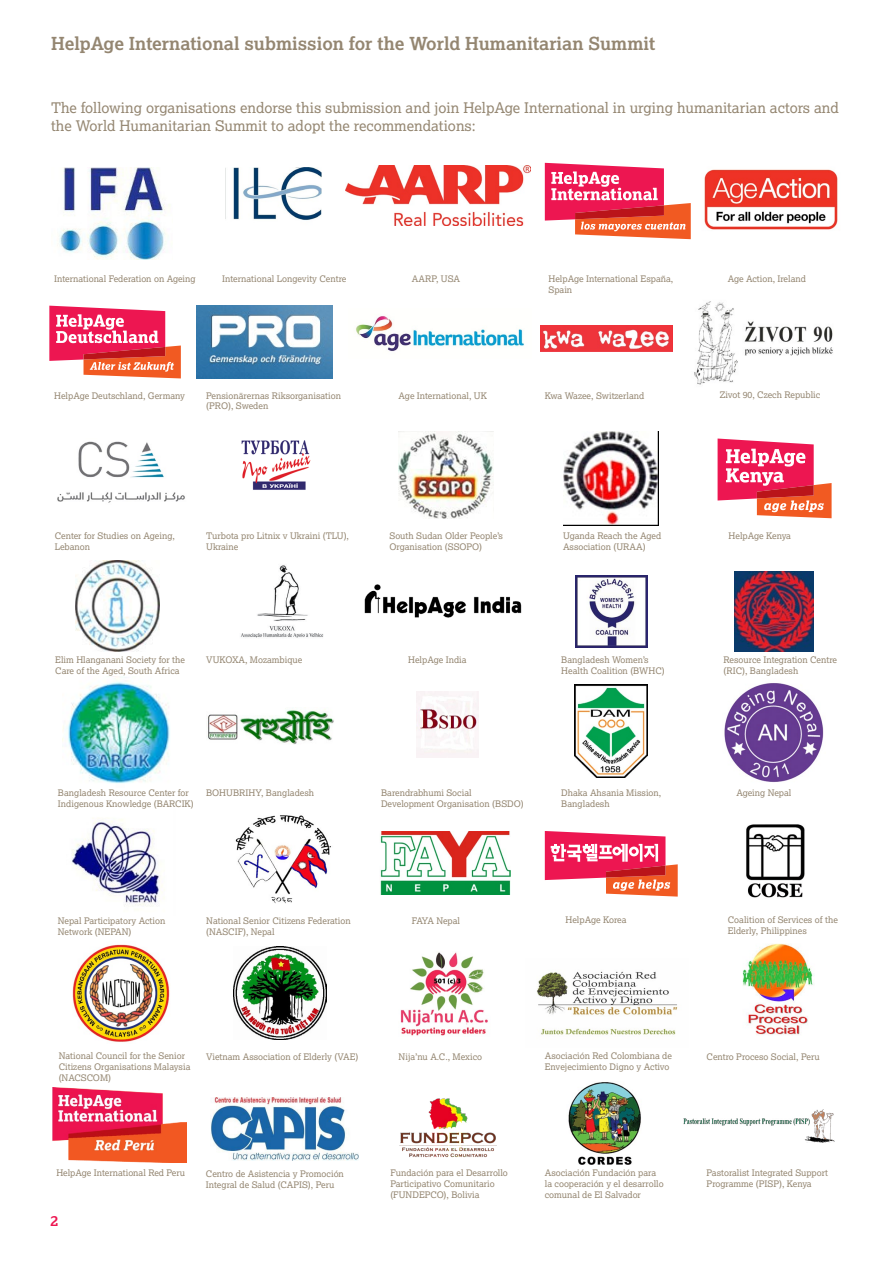
<style>
.page{position:relative;width:893px;height:1263px;background:#fff}
.page>*{position:absolute;margin:0;border:0;box-sizing:border-box;transform-origin:0 0}
.t1{font:700 18px "Lexia";color:#948671}
.t2{font:14.7px/18px "Lexia";color:#948671}
.t3{font:700 14.7px "Lexia";color:#ed1651}
.t4{font:9px/10.8px "Lexia";color:#948671}
.t5{font:9px "Lexia";letter-spacing:-.025em;color:#948671}
</style>
<div class="page">
<img style="left:690px;top:169px;width:148px;height:71px">
<img style="left:59px;top:168px;width:111px;height:91px">
<img style="left:233px;top:167px;width:89px;height:53px">
<img style="left:345px;top:165px;width:185px;height:61px">
<img style="left:355px;top:316px;width:169px;height:35px">
<svg style="left:545px;top:163px;width:146px;height:76px"></svg>
<svg style="left:49px;top:306px;width:132px;height:72px"></svg>
<svg style="left:545px;top:831px;width:133px;height:65px"></svg>
<img style="left:197px;top:306px;width:135px;height:73px">
<img style="left:540px;top:325px;width:133px;height:27px">
<img style="left:694px;top:301px;width:139px;height:84px">
<img style="left:57px;top:441px;width:128px;height:62px">
<img style="left:241px;top:440px;width:70px;height:50px">
<img style="left:399px;top:431px;width:94px;height:87px">
<img style="left:564px;top:431px;width:95px;height:94px">
<svg style="left:718px;top:438px;width:114px;height:80px"></svg>
<img style="left:76px;top:561px;width:83px;height:90px">
<img style="left:240px;top:565px;width:84px;height:73px">
<img style="left:365px;top:585px;width:157px;height:33px">
<img style="left:575px;top:575px;width:72px;height:72px">
<img style="left:734px;top:571px;width:80px;height:80px">
<img style="left:63px;top:676px;width:107px;height:108px">
<img style="left:208px;top:709px;width:126px;height:35px">
<img style="left:416px;top:691px;width:62px;height:66px">
<img style="left:575px;top:684px;width:73px;height:93px">
<img style="left:724px;top:683px;width:100px;height:100px">
<img style="left:71px;top:818px;width:92px;height:89px">
<img style="left:235px;top:815px;width:96px;height:89px">
<img style="left:380px;top:831px;width:130px;height:63px">
<img style="left:746px;top:824px;width:59px;height:74px">
<img style="left:72px;top:944px;width:98px;height:98px">
<img style="left:234px;top:946px;width:93px;height:93px">
<img style="left:400px;top:952px;width:88px;height:84px">
<img style="left:536px;top:971px;width:142px;height:64px">
<img style="left:742px;top:943px;width:71px;height:92px">
<img style="left:53px;top:1088px;width:133px;height:75px">
<img style="left:210px;top:1098px;width:149px;height:63px">
<img style="left:399px;top:1098px;width:98px;height:60px">
<img style="left:568px;top:1082px;width:73px;height:82px">
<img style="left:683px;top:1109px;width:152px;height:34px">
<h1 class="t1" style="left:51px;top:32px;width:606px">HelpAge International submission for the World Humanitarian Summit</h1>
<p class="t2" style="left:51px;top:98px;width:789px">The following organisations endorse this submission and join HelpAge International in urging humanitarian actors and the World Humanitarian Summit to adopt the recommendations:</p>
<p class="t4" style="left:54px;top:273px;width:143px">International Federation on Ageing</p>
<p class="t4" style="left:222px;top:273px;width:126px">International Longevity Centre</p>
<p class="t4" style="left:412px;top:273px;width:50px">AARP, USA</p>
<p class="t4" style="left:549px;top:274px;width:126px">HelpAge International España,<br>Spain</p>
<p class="t4" style="left:728px;top:273px;width:80px">Age Action, Ireland</p>
<p class="t4" style="left:54px;top:390px;width:132px">HelpAge Deutschland, Germany</p>
<p class="t4" style="left:206px;top:390px;width:136px">Pensionärernas Riksorganisation (PRO), Sweden</p>
<p class="t4" style="left:399px;top:390px;width:90px">Age International, UK</p>
<p class="t4" style="left:545px;top:390px;width:101px">Kwa Wazee, Switzerland</p>
<p class="t4" style="left:720px;top:389px;width:102px">Zivot 90, Czech Republic</p>
<p class="t4" style="left:55px;top:530px;width:122px">Center for Studies on Ageing,<br>Lebanon</p>
<p class="t4" style="left:206px;top:530px;width:144px">Turbota pro Litnix v Ukraini (TLU),<br>Ukraine</p>
<p class="t4" style="left:389px;top:530px;width:115px">South Sudan Older People’s<br>Organisation (SSOPO)</p>
<p class="t4" style="left:563px;top:530px;width:100px">Uganda Reach the Aged<br>Association (URAA)</p>
<p class="t4" style="left:729px;top:530px;width:64px">HelpAge Kenya</p>
<p class="t4" style="left:55px;top:654px;width:131px">Elim Hlanganani Society for the<br>Care of the Aged, South Africa</p>
<p class="t4" style="left:206px;top:654px;width:98px">VUKOXA, Mozambique</p>
<p class="t4" style="left:408px;top:654px;width:60px">HelpAge India</p>
<p class="t4" style="left:561px;top:654px;width:105px">Bangladesh Women’s<br>Health Coalition (BWHC)</p>
<p class="t4" style="left:724px;top:654px;width:115px">Resource Integration Centre (RIC), Bangladesh</p>
<p class="t4" style="left:58px;top:787px;width:137px">Bangladesh Resource Center for<br>Indigenous Knowledge (BARCIK)</p>
<p class="t4" style="left:206px;top:787px;width:109px">BOHUBRIHY, Bangladesh</p>
<p class="t4" style="left:381px;top:787px;width:144px">Barendrabhumi Social<br>Development Organisation (BSDO)</p>
<p class="t4" style="left:561px;top:787px;width:101px">Dhaka Ahsania Mission,<br>Bangladesh</p>
<p class="t4" style="left:736px;top:787px;width:57px">Ageing Nepal</p>
<p class="t4" style="left:58px;top:915px;width:109px">Nepal Participatory Action<br>Network (NEPAN)</p>
<p class="t4" style="left:206px;top:915px;width:146px">National Senior Citizens Federation (NASCIF), Nepal</p>
<p class="t5" style="left:412px;top:915px;width:50px">FAYA Nepal</p>
<p class="t4" style="left:566px;top:914px;width:62px">HelpAge Korea</p>
<p class="t4" style="left:728px;top:914px;width:112px">Coalition of Services of the<br>Elderly, Philippines</p>
<p class="t4" style="left:59px;top:1050px;width:133px">National Council for the Senior<br>Citizens Organisations Malaysia (NACSCOM)</p>
<p class="t4" style="left:206px;top:1051px;width:154px">Vietnam Association of Elderly (VAE)</p>
<p class="t4" style="left:399px;top:1051px;width:85px">Nija’nu A.C., Mexico</p>
<p class="t4" style="left:545px;top:1050px;width:129px">Asociación Red Colombiana de<br>Envejecimiento Digno y Activo</p>
<p class="t4" style="left:707px;top:1051px;width:115px">Centro Proceso Social, Peru</p>
<p class="t4" style="left:56px;top:1167px;width:130px">HelpAge International Red Peru</p>
<p class="t3" style="left:51px;top:1211px;width:9px">2</p>
<p class="t4" style="left:206px;top:1168px;width:139px">Centro de Asistencia y Promoción<br>Integral de Salud (CAPIS), Peru</p>
<p class="t4" style="left:390px;top:1167px;width:119px">Fundación para el Desarrollo<br>Participativo Comunitario (FUNDEPCO), Bolivia</p>
<p class="t4" style="left:545px;top:1167px;width:120px">Asociación Fundación para la cooperación y el desarrollo comunal de El Salvador</p>
<p class="t4" style="left:707px;top:1167px;width:123px">Pastoralist Integrated Support<br>Programme (PISP), Kenya</p>
</div>
